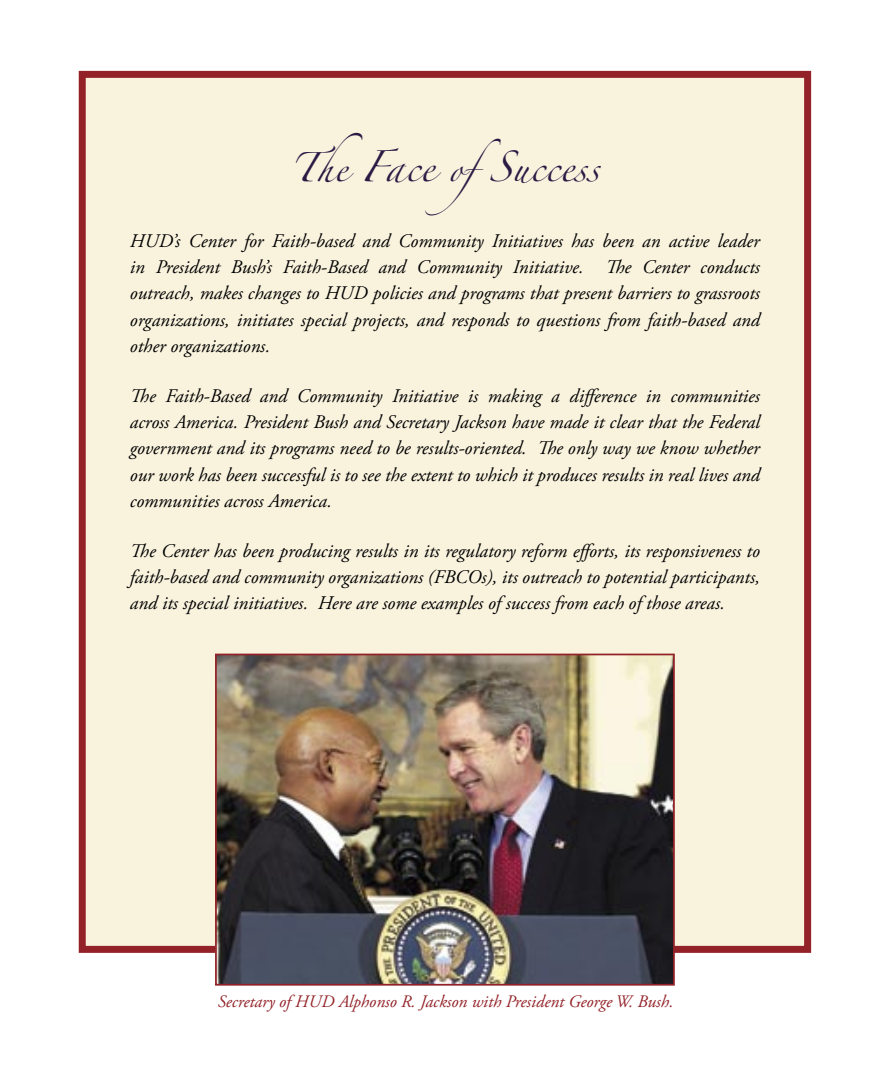
<style>
.page{position:relative;width:882px;height:1071px;background:#fff}
.page>*{position:absolute;margin:0;border:0;box-sizing:border-box;transform-origin:0 0}
.t1{font:28px "Zapfino";color:#2c1a44}
.t2{font:italic 19.25px/26.2px "Adobe Garamond Pro";color:#000;text-align:justify}
.t3{font:italic 17.5px "Adobe Garamond Pro";color:#932228}
.s1{font-size:26.25px}
.s2{font-size:22.75px}
</style>
<div class="page">
<div style="left:79px;top:71px;width:732px;height:882px;background:#f9f3de"></div>
<img style="left:215px;top:654px;width:460px;height:332px">
<h1 class="t1" style="left:290px;top:155px;width:310px"><span class="s1">The</span> Face <span class="s2">of</span>Success</h1>
<p class="t2" style="left:130px;top:228px;width:632px">HUD’s Center for Faith-based and Community Initiatives has been an active leader in President Bush’s Faith-Based and Community Initiative. The Center conducts outreach, makes changes to HUD policies and programs that present barriers to grassroots organizations, initiates special projects, and responds to questions from faith-based and other organizations.</p>
<p class="t2" style="left:130px;top:383px;width:632px">The Faith-Based and Community Initiative is making a difference in communities across America. President Bush and Secretary Jackson have made it clear that the Federal government and its programs need to be results-oriented. The only way we know whether our work has been successful is to see the extent to which it produces results in real lives and communities across America.</p>
<p class="t2" style="left:130px;top:538px;width:631px">The Center has been producing results in its regulatory reform efforts, its responsiveness to faith-based and community organizations (FBCOs), its outreach to potential participants, and its special initiatives. Here are some examples of success from each of those areas.</p>
<p class="t3" style="left:218px;top:991px;width:457px">Secretary of HUD Alphonso R. Jackson with President George W. Bush.</p>
</div>
